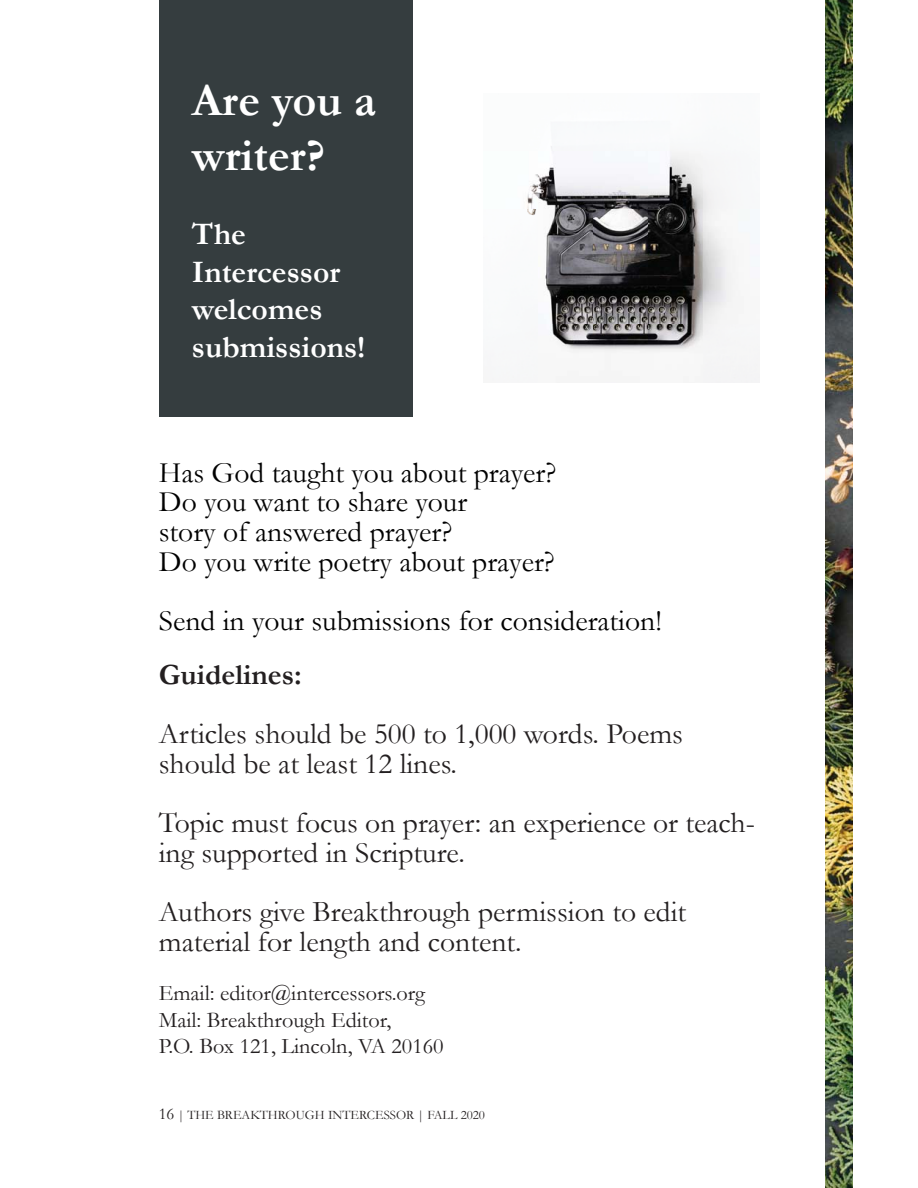
<style>
.page{position:relative;width:918px;height:1188px;background:#fff}
.page>*{position:absolute;margin:0;border:0;box-sizing:border-box;transform-origin:0 0}
.t1{font:700 46.35px/55.7px "Garamond";color:#fff}
.t2{font:700 31.5px/37.8px "Garamond";color:#fff}
.t3{font:29.7px/29.7px "Garamond";color:#231f20}
.t4{font:29.7px/29.7px "Garamond";color:#000}
.t5{font:700 29.7px "Garamond";color:#231f20}
.t6{font:22.2px/26.7px "Garamond";color:#231f20}
.t7{font:12.9px "Garamond";color:#231f20}
.s1{font-size:16.65px}
</style>
<div class="page">
<img style="left:826px;top:0;width:27px;height:1188px">
<div style="left:160px;top:0;width:253px;height:417px;background:#353d3f"></div>
<img style="left:526px;top:146px;width:233px;height:237px">
<h1 class="t1" style="left:192px;top:73px;width:186px">Are you a writer?</h1>
<p class="t2" style="left:192px;top:215px;width:175px">The<br>Intercessor welcomes submissions!</p>
<p class="t4" style="left:159px;top:458px;width:399px">Has God taught you about prayer?<br>Do you want to share your<br>story of answered prayer?<br>Do you write poetry about prayer?</p>
<p class="t4" style="left:159px;top:606px;width:505px">Send in your submissions for consideration!</p>
<p class="t5" style="left:159px;top:658px;width:144px">Guidelines:</p>
<p class="t3" style="left:159px;top:719px;width:526px">Articles should be 500 to 1,000 words. Poems should be at least 12 lines.</p>
<p class="t3" style="left:159px;top:808px;width:598px">Topic must focus on prayer: an experience or teach&shy;ing supported in Scripture.</p>
<p class="t3" style="left:159px;top:897px;width:529px">Authors give Breakthrough permission to edit material for length and content.</p>
<p class="t6" style="left:159px;top:980px;width:286px">Email: editor@intercessors.org<br>Mail: Breakthrough Editor,<br>P.O. Box 121, Lincoln, VA 20160</p>
<p class="t7" style="left:159px;top:1107px;width:328px"><span class="s1">16</span> | THE BREAKTHROUGH INTERCESSOR | FALL 2020</p>
</div>
